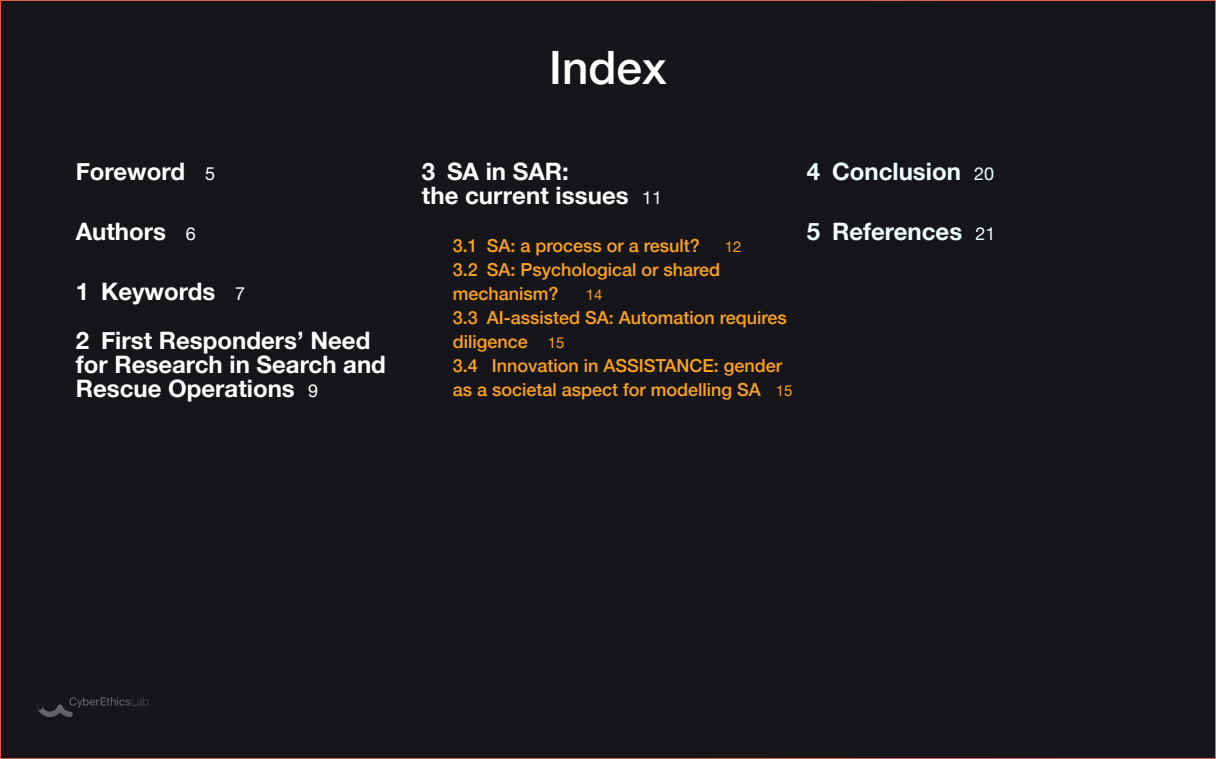
<style>
.page{position:relative;width:1216px;height:759px;background:#fff}
.page>*{position:absolute;margin:0;border:0;box-sizing:border-box;transform-origin:0 0}
.t1{font:500 46px "Helvetica Neue";color:#fff}
.Indice{font:700 24px "Helvetica Neue";color:#fff}
.Indice-2{font:700 24px "Helvetica Neue";color:#f1ffff}
.Indice-3{font:500 18px/24px "Helvetica Neue";color:#ffa31d}
.Indice-4{font:15px "Helvetica Neue";color:#ffa31d}
.s1{font-weight:400;font-size:18px}
.s2{font-weight:400;font-size:15px}
</style>
<div class="page">
<div style="left:0;top:0;width:1216px;height:758px;background:#15151a"></div>
<img style="left:37px;top:697px;width:112px;height:20px">
<p class="Indice" style="left:76px;top:153px;width:141px">Foreword <span class="s1">5</span></p>
<p class="Indice" style="left:76px;top:213px;width:122px">Authors <span class="s1">6</span></p>
<p class="Indice" style="left:76px;top:273px;width:171px">1 Keywords <span class="s1">7</span></p>
<p class="Indice" style="left:76px;top:322px;width:296px">2 First Responders’ Need</p>
<p class="Indice" style="left:76px;top:346px;width:312px">for Research in Search and</p>
<p class="Indice" style="left:76px;top:370px;width:244px">Rescue Operations <span class="s1">9</span></p>
<p class="t1" style="left:549px;top:31px;width:119px">Index</p>
<p class="Indice" style="left:422px;top:153px;width:149px">3 SA in SAR:</p>
<p class="Indice" style="left:422px;top:177px;width:242px">the current issues <span class="s1">11</span></p>
<p class="Indice-3" style="left:453px;top:232px;width:249px">3.1 SA: a process or a result?</p>
<p class="Indice-4" style="left:725px;top:236px;width:18px">12</p>
<p class="Indice-3" style="left:453px;top:256px;width:269px">3.2 SA: Psychological or shared</p>
<p class="Indice-3" style="left:453px;top:280px;width:107px">mechanism?</p>
<p class="Indice-4" style="left:586px;top:284px;width:18px">14</p>
<p class="Indice-3" style="left:453px;top:304px;width:336px">3.3 AI-assisted SA: Automation requires diligence <span class="s2">15</span></p>
<p class="Indice-3" style="left:453px;top:352px;width:331px">3.4 Innovation in ASSISTANCE: gender</p>
<p class="Indice-3" style="left:453px;top:376px;width:341px">as a societal aspect for modelling SA <span class="s2">15</span></p>
<p class="Indice-2" style="left:807px;top:153px;width:189px">4 Conclusion <span class="s1">20</span></p>
<p class="Indice-2" style="left:807px;top:213px;width:190px">5 References <span class="s1">21</span></p>
</div>
